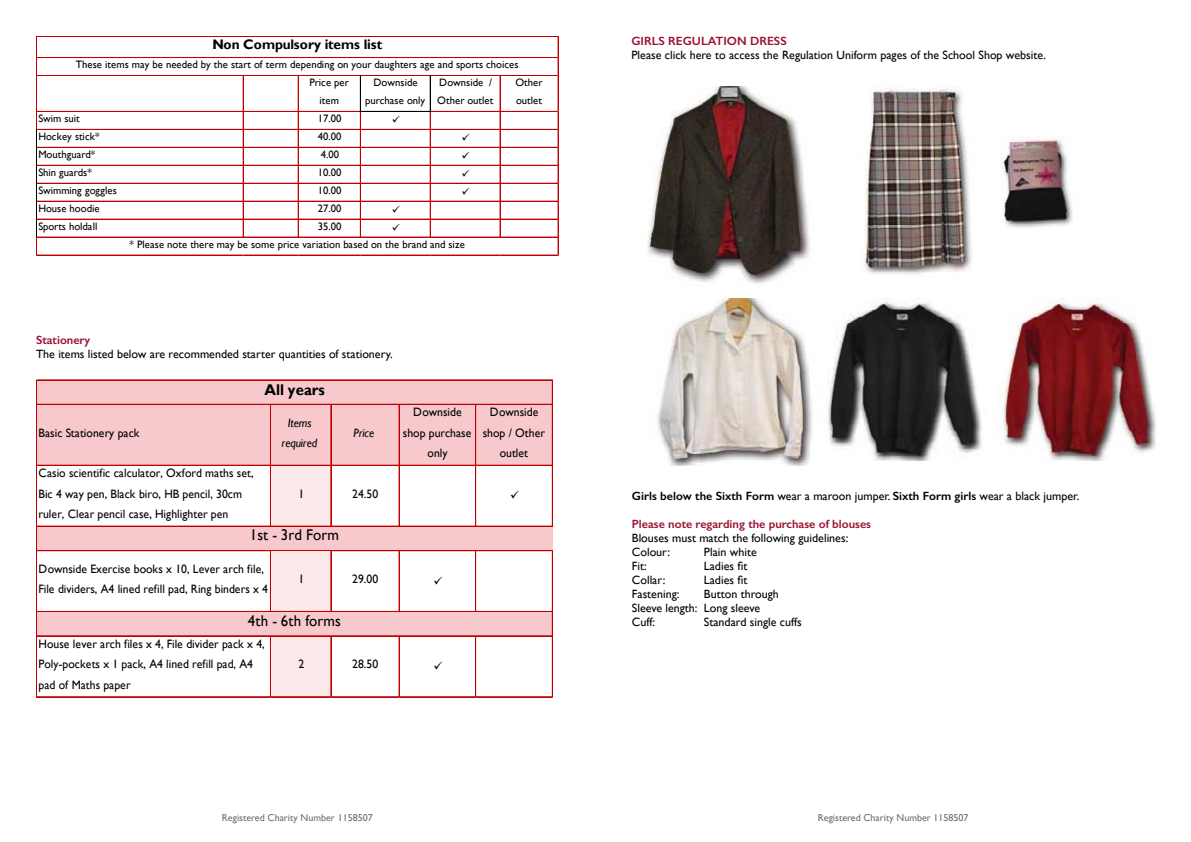
<style>
.page{position:relative;width:1191px;height:842px;background:#fff}
.page>*{position:absolute;margin:0;border:0;box-sizing:border-box;transform-origin:0 0}
.t1{font:15.6px "Gill Sans";letter-spacing:.01em;color:#000;scale:.96 1}
.t2{font:700 15.6px "Gill Sans";letter-spacing:-.005em;color:#000;scale:.96 1}
.t3{font:700 13.8px "Gill Sans";letter-spacing:-.005em;color:#000}
.t4{font:12.2px/20.3px "Gill Sans";color:#000;scale:.96 1}
.t5{font:italic 12.2px/20.3px "Gill Sans";letter-spacing:-.005em;color:#000;text-align:center;scale:.96 1}
.t6{font:12px/14px "Gill Sans";color:#000}
.t7{font:600 12px "Gill Sans";color:#000}
.t8{font:600 12px "Gill Sans";color:#9a1233}
.t9{font:10.8px/18px "Gill Sans";color:#000;text-align:center}
.t10{font:10px "Gill Sans";color:#706f6f}
.s1{font-weight:400}
</style>
<div class="page">
<div style="left:37px;top:381px;width:516px;height:85px;background:#f7c9cc"></div>
<div style="left:270px;top:465px;width:61px;height:62px;background:#fceaeb"></div>
<div style="left:37px;top:526px;width:516px;height:25px;background:#f7c9cc"></div>
<div style="left:270px;top:550px;width:61px;height:62px;background:#fceaeb"></div>
<div style="left:37px;top:611px;width:516px;height:25px;background:#f7c9cc"></div>
<div style="left:270px;top:636px;width:61px;height:61px;background:#fceaeb"></div>
<hr style="left:37px;top:380px;width:516px;height:1px;background:#c00000">
<hr style="left:37px;top:404px;width:516px;height:1px;background:#c00000">
<hr style="left:37px;top:465px;width:516px;height:1px;background:#c00000">
<hr style="left:37px;top:526px;width:516px;height:1px;background:#c00000">
<hr style="left:552px;top:381px;width:1px;height:146px;background:#c00000">
<hr style="left:270px;top:405px;width:1px;height:122px;background:#c00000">
<hr style="left:330px;top:405px;width:1px;height:122px;background:#c00000">
<hr style="left:331px;top:405px;width:1px;height:122px;background:#c00000">
<hr style="left:399px;top:405px;width:1px;height:122px;background:#c00000">
<hr style="left:475px;top:405px;width:1px;height:122px;background:#c00000">
<hr style="left:37px;top:550px;width:516px;height:1px;background:#c00000">
<hr style="left:37px;top:611px;width:516px;height:1px;background:#c00000">
<hr style="left:270px;top:551px;width:1px;height:61px;background:#c00000">
<hr style="left:330px;top:551px;width:1px;height:61px;background:#c00000">
<hr style="left:331px;top:551px;width:1px;height:61px;background:#c00000">
<hr style="left:399px;top:551px;width:1px;height:61px;background:#c00000">
<hr style="left:475px;top:551px;width:1px;height:61px;background:#c00000">
<hr style="left:37px;top:635px;width:516px;height:1px;background:#c00000">
<hr style="left:37px;top:636px;width:516px;height:1px;background:#c00000">
<hr style="left:36px;top:380px;width:1px;height:317px;background:#c00000">
<hr style="left:270px;top:636px;width:1px;height:61px;background:#c00000">
<hr style="left:330px;top:636px;width:1px;height:61px;background:#c00000">
<hr style="left:331px;top:636px;width:1px;height:61px;background:#c00000">
<hr style="left:399px;top:636px;width:1px;height:61px;background:#c00000">
<hr style="left:475px;top:636px;width:1px;height:61px;background:#c00000">
<hr style="left:37px;top:696px;width:516px;height:1px;background:#c00000">
<hr style="left:37px;top:697px;width:516px;height:1px;background:#c00000">
<hr style="left:552px;top:551px;width:1px;height:146px;background:#c00000">
<img style="left:647px;top:86px;width:163px;height:198px">
<img style="left:657px;top:298px;width:155px;height:167px">
<img style="left:862px;top:86px;width:110px;height:188px">
<img style="left:1000px;top:136px;width:73px;height:92px">
<img style="left:828px;top:299px;width:154px;height:161px">
<hr style="left:37px;top:36px;width:521px;height:1px;background:#c00000">
<hr style="left:37px;top:57px;width:521px;height:1px;background:#c00000">
<hr style="left:37px;top:58px;width:521px;height:1px;background:#c00000">
<hr style="left:37px;top:75px;width:323px;height:1px;background:#c00000">
<hr style="left:361px;top:75px;width:69px;height:1px;background:#c00000">
<hr style="left:431px;top:75px;width:127px;height:1px;background:#c00000">
<hr style="left:37px;top:111px;width:323px;height:1px;background:#c00000">
<hr style="left:360px;top:75px;width:1px;height:37px;background:#000">
<hr style="left:361px;top:111px;width:70px;height:1px;background:#000">
<hr style="left:430px;top:75px;width:1px;height:37px;background:#000">
<hr style="left:431px;top:111px;width:127px;height:1px;background:#c00000">
<hr style="left:36px;top:36px;width:1px;height:93px;background:#c00000">
<hr style="left:37px;top:129px;width:521px;height:1px;background:#c00000">
<hr style="left:37px;top:147px;width:521px;height:1px;background:#c00000">
<hr style="left:37px;top:165px;width:521px;height:1px;background:#c00000">
<hr style="left:37px;top:183px;width:521px;height:1px;background:#c00000">
<hr style="left:37px;top:201px;width:521px;height:1px;background:#c00000">
<hr style="left:37px;top:219px;width:521px;height:1px;background:#c00000">
<hr style="left:36px;top:129px;width:1px;height:109px;background:#000">
<hr style="left:37px;top:237px;width:521px;height:1px;background:#c00000">
<hr style="left:243px;top:76px;width:1px;height:162px;background:#c00000">
<hr style="left:298px;top:76px;width:1px;height:162px;background:#c00000">
<hr style="left:360px;top:112px;width:1px;height:126px;background:#c00000">
<hr style="left:430px;top:112px;width:1px;height:126px;background:#c00000">
<hr style="left:500px;top:76px;width:1px;height:162px;background:#c00000">
<hr style="left:37px;top:255px;width:521px;height:1px;background:#c00000">
<hr style="left:558px;top:36px;width:1px;height:220px;background:#c00000">
<svg style="left:36px;top:238px;width:1px;height:18px"></svg>
<img style="left:1003px;top:300px;width:153px;height:160px">
<p class="t3" style="left:212px;top:36px;width:171px">Non Compulsory items list</p>
<p class="t9" style="left:76px;top:56px;width:444px">These items may be needed by the start of term depending on your daughters age and sports choices</p>
<p class="t9" style="left:309px;top:74px;width:41px">Price per item</p>
<p class="t9" style="left:365px;top:74px;width:62px">Downside purchase only</p>
<p class="t9" style="left:437px;top:74px;width:58px;text-align:left">Downside /<br>Other outlet</p>
<p class="t9" style="left:515px;top:74px;width:29px;text-align:left">Other outlet</p>
<p class="t9" style="left:38px;top:110px;width:43px">Swim suit</p>
<p class="t9" style="left:318px;top:110px;width:25px">17.00</p>
<p class="t9" style="left:38px;top:128px;width:63px">Hockey stick*</p>
<p class="t9" style="left:318px;top:128px;width:25px">40.00</p>
<p class="t9" style="left:38px;top:146px;width:59px">Mouthguard*</p>
<p class="t9" style="left:321px;top:146px;width:20px">4.00</p>
<p class="t9" style="left:38px;top:164px;width:55px">Shin guards*</p>
<p class="t9" style="left:318px;top:164px;width:25px">10.00</p>
<p class="t9" style="left:38px;top:182px;width:80px">Swimming goggles</p>
<p class="t9" style="left:318px;top:182px;width:25px">10.00</p>
<p class="t9" style="left:38px;top:199px;width:63px">House hoodie</p>
<p class="t9" style="left:318px;top:199px;width:25px">27.00</p>
<p class="t9" style="left:38px;top:217px;width:61px">Sports holdall</p>
<p class="t9" style="left:318px;top:217px;width:25px">35.00</p>
<p class="t9" style="left:129px;top:235px;width:337px">* Please note there may be some price variation based on the brand and size</p>
<p class="t8" style="left:36px;top:332px;width:56px">Stationery</p>
<p class="t6" style="left:36px;top:347px;width:358px">The items listed below are recommended starter quantities of stationery.</p>
<p class="t2" style="left:264px;top:380px;width:64px">All years</p>
<p class="t4" style="left:39px;top:423px;width:106px">Basic Stationery pack</p>
<p class="t5" style="left:281px;top:412px;width:39px">Items required</p>
<p class="t5" style="left:353px;top:423px;width:23px">Price</p>
<p class="t4" style="left:39px;top:463px;width:225px">Casio scientific calculator, Oxford maths set,<br>Bic 4 way pen, Black biro, HB pencil, 30cm ruler, Clear pencil case, Highlighter pen</p>
<p class="t4" style="left:298px;top:484px;width:8px">1</p>
<p class="t4" style="left:352px;top:484px;width:29px">24.50</p>
<p class="t1" style="left:250px;top:526px;width:94px">1st - 3rd Form</p>
<p class="t4" style="left:39px;top:559px;width:240px">Downside Exercise books x 10, Lever arch file,<br>File dividers, A4 lined refill pad, Ring binders x 4</p>
<p class="t4" style="left:298px;top:569px;width:8px">1</p>
<p class="t4" style="left:352px;top:569px;width:29px">29.00</p>
<p class="t1" style="left:248px;top:611px;width:99px">4th - 6th forms</p>
<p class="t4" style="left:39px;top:634px;width:237px">House lever arch files x 4, File divider pack x 4,<br>Poly-pockets x 1 pack, A4 lined refill pad, A4 pad of Maths paper</p>
<p class="t4" style="left:298px;top:654px;width:8px">2</p>
<p class="t4" style="left:352px;top:654px;width:29px">28.50</p>
<p class="t4" style="left:403px;top:402px;width:73px;text-align:center">Downside shop purchase only</p>
<p class="t4" style="left:483px;top:402px;width:66px;text-align:center">Downside shop / Other outlet</p>
<p class="t8" style="left:631px;top:33px;width:157px">GIRLS REGULATION DRESS</p>
<p class="t6" style="left:631px;top:48px;width:416px">Please click here to access the Regulation Uniform pages of the School Shop website.</p>
<p class="t7" style="left:632px;top:488px;width:449px">Girls below the Sixth Form <span class="s1">wear a maroon jumper.</span> Sixth Form girls <span class="s1">wear a black jumper.</span></p>
<p class="t8" style="left:632px;top:516px;width:241px">Please note regarding the purchase of blouses</p>
<p class="t6" style="left:632px;top:530px;width:218px">Blouses must match the following guidelines:<br>Colour:</p>
<p class="t6" style="left:704px;top:544px;width:54px">Plain white</p>
<p class="t6" style="left:632px;top:558px;width:16px">Fit:</p>
<p class="t6" style="left:704px;top:558px;width:45px">Ladies fit</p>
<p class="t6" style="left:632px;top:572px;width:35px">Collar:</p>
<p class="t6" style="left:704px;top:572px;width:45px">Ladies fit</p>
<p class="t6" style="left:632px;top:586px;width:49px">Fastening:</p>
<p class="t6" style="left:632px;top:586px;width:148px;text-indent:72px">Button through<br>Sleeve length: Long sleeve<br>Cuff:</p>
<p class="t6" style="left:704px;top:614px;width:99px">Standard single cuffs</p>
<p class="t10" style="left:222px;top:811px;width:152px">Registered Charity Number 1158507</p>
<p class="t10" style="left:818px;top:811px;width:152px">Registered Charity Number 1158507</p>
</div>
